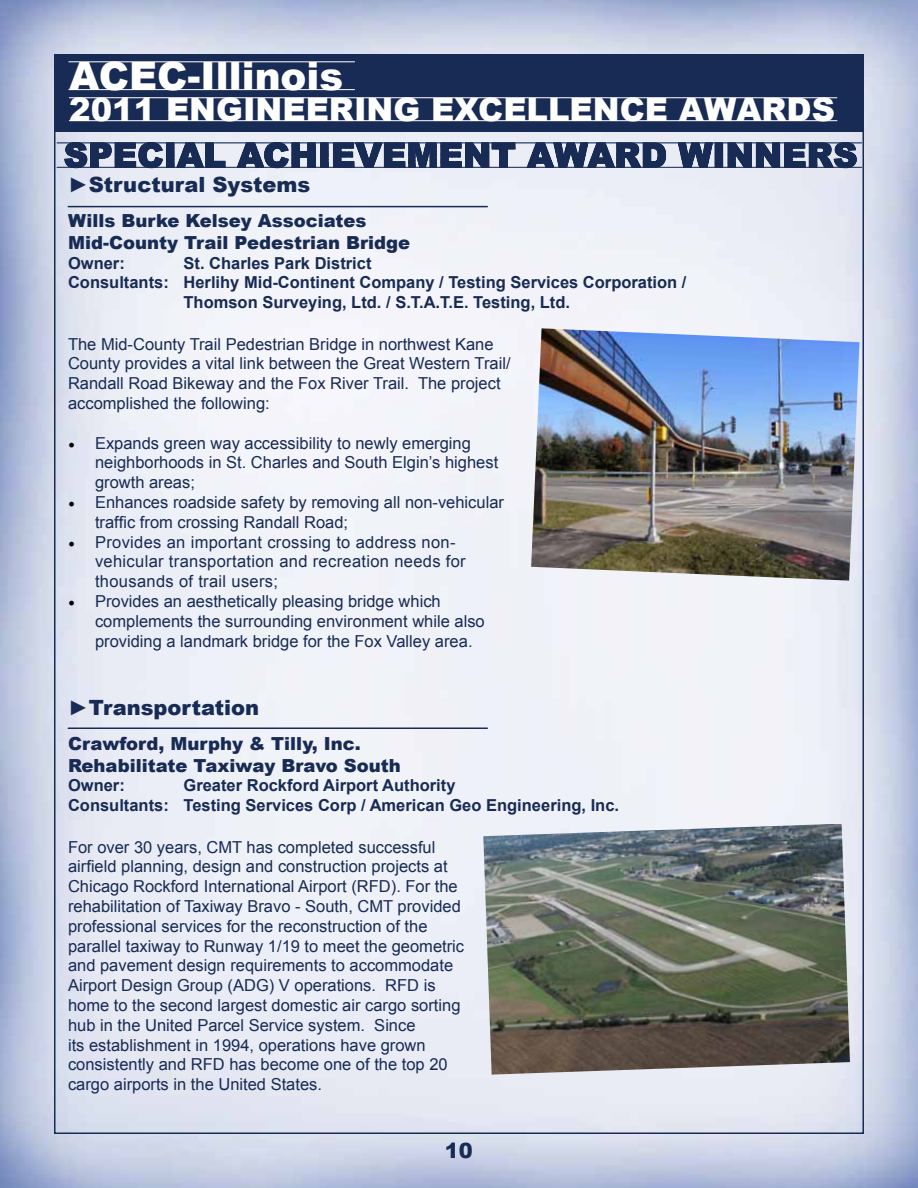
<style>
.page{position:relative;width:918px;height:1188px;background:#fff}
.page>*{position:absolute;margin:0;border:0;box-sizing:border-box;transform-origin:0 0}
.t1{font:900 39px "Arial";color:#fff}
.t2{font:900 32.25px "Arial";color:#fff}
.t3{font:900 21px "Arial";color:#182b54}
.t4{font:900 18px/21.6px "Arial";color:#182b54}
.t5{font:16.5px/19.8px "Arial";color:#182b54}
.t6{font:700 16.5px/19.8px "Arial";color:#182b54}
.t7{font:16.5px/19.8px "Arial";letter-spacing:.02em;color:#182b54}
.s1{font-family:"Minion Pro";font-size:18px;color:#000}
</style>
<div class="page">
<img style="left:0;top:0;width:918px;height:1188px">
<div style="left:55px;top:55px;width:808px;height:77px;background:#182b54"></div>
<hr style="left:69px;top:97px;width:768px;height:1px;background:#fff">
<hr style="left:69px;top:120px;width:768px;height:1px;background:#fff">
<hr style="left:69px;top:61px;width:286px;height:1px;background:#fff">
<hr style="left:69px;top:89px;width:286px;height:1px;background:#fff">
<hr style="left:68px;top:206px;width:419px;height:1px;background:#182b54">
<svg style="left:53px;top:126px;width:815px;height:58px;background:#96a0b5"></svg>
<hr style="left:57px;top:143px;width:805px;height:1px;background:#182b54">
<hr style="left:57px;top:167px;width:805px;height:1px;background:#182b54">
<img style="left:531px;top:328px;width:329px;height:253px">
<img style="left:483px;top:824px;width:367px;height:251px">
<hr style="left:68px;top:728px;width:419px;height:1px;background:#182b54">
<h1 class="t1" style="left:69px;top:47px;width:276px">ACEC-Illinois</h1>
<h2 class="t2" style="left:69px;top:86px;width:767px">2011 ENGINEERING EXCELLENCE AWARDS</h2>
<p class="t3" style="left:68px;top:169px;width:244px">►Structural Systems</p>
<p class="t4" style="left:68px;top:209px;width:344px">Wills Burke Kelsey Associates<br>Mid-County Trail Pedestrian Bridge</p>
<p class="t6" style="left:68px;top:253px;width:58px">Owner:</p>
<p class="t6" style="left:184px;top:253px;width:189px">St. Charles Park District</p>
<p class="t6" style="left:68px;top:273px;width:620px">Consultants: Herlihy Mid-Continent Company / Testing Services Corporation /</p>
<p class="t6" style="left:184px;top:293px;width:388px">Thomson Surveying, Ltd. / S.T.A.T.E. Testing, Ltd.</p>
<p class="t5" style="left:68px;top:334px;width:444px">The Mid-County Trail Pedestrian Bridge in northwest Kane County provides a vital link between the Great Western Trail/ Randall Road Bikeway and the Fox River Trail. The project accomplished the following:</p>
<p class="t5" style="left:95px;top:433px;width:405px;text-indent:-27px"><span class="s1">•</span> Expands green way accessibility to newly emerging neighborhoods in St. Charles and South Elgin’s highest growth areas;</p>
<p class="t5" style="left:95px;top:492px;width:411px;text-indent:-27px"><span class="s1">•</span> Enhances roadside safety by removing all non-vehicular traffic from crossing Randall Road;</p>
<p class="t7" style="left:95px;top:532px;width:372px;text-indent:-27px"><span class="s1">•</span> Provides an important crossing to address non&shy;vehicular transportation and recreation needs for thousands of trail users;</p>
<p class="t5" style="left:95px;top:591px;width:391px;text-indent:-27px"><span class="s1">•</span> Provides an aesthetically pleasing bridge which complements the surrounding environment while also providing a landmark bridge for the Fox Valley area.</p>
<p class="t3" style="left:68px;top:692px;width:193px">►Transportation</p>
<p class="t4" style="left:68px;top:732px;width:334px">Crawford, Murphy &amp; Tilly, Inc.<br>Rehabilitate Taxiway Bravo South</p>
<p class="t6" style="left:68px;top:776px;width:58px">Owner:</p>
<p class="t6" style="left:68px;top:776px;width:553px;text-indent:116px">Greater Rockford Airport Authority<br>Consultants: Testing Services Corp / American Geo Engineering, Inc.</p>
<p class="t5" style="left:68px;top:837px;width:398px">For over 30 years, CMT has completed successful airfield planning, design and construction projects at Chicago Rockford International Airport (RFD). For the rehabilitation of Taxiway Bravo - South, CMT provided professional services for the reconstruction of the parallel taxiway to Runway 1/19 to meet the geometric and pavement design requirements to accommodate Airport Design Group (ADG) V operations. RFD is home to the second largest domestic air cargo sorting hub in the United Parcel Service system. Since<br>its establishment in 1994, operations have grown consistently and RFD has become one of the top 20 cargo airports in the United States.</p>
<p class="t3" style="left:445px;top:1135px;width:30px">10</p>
</div>
